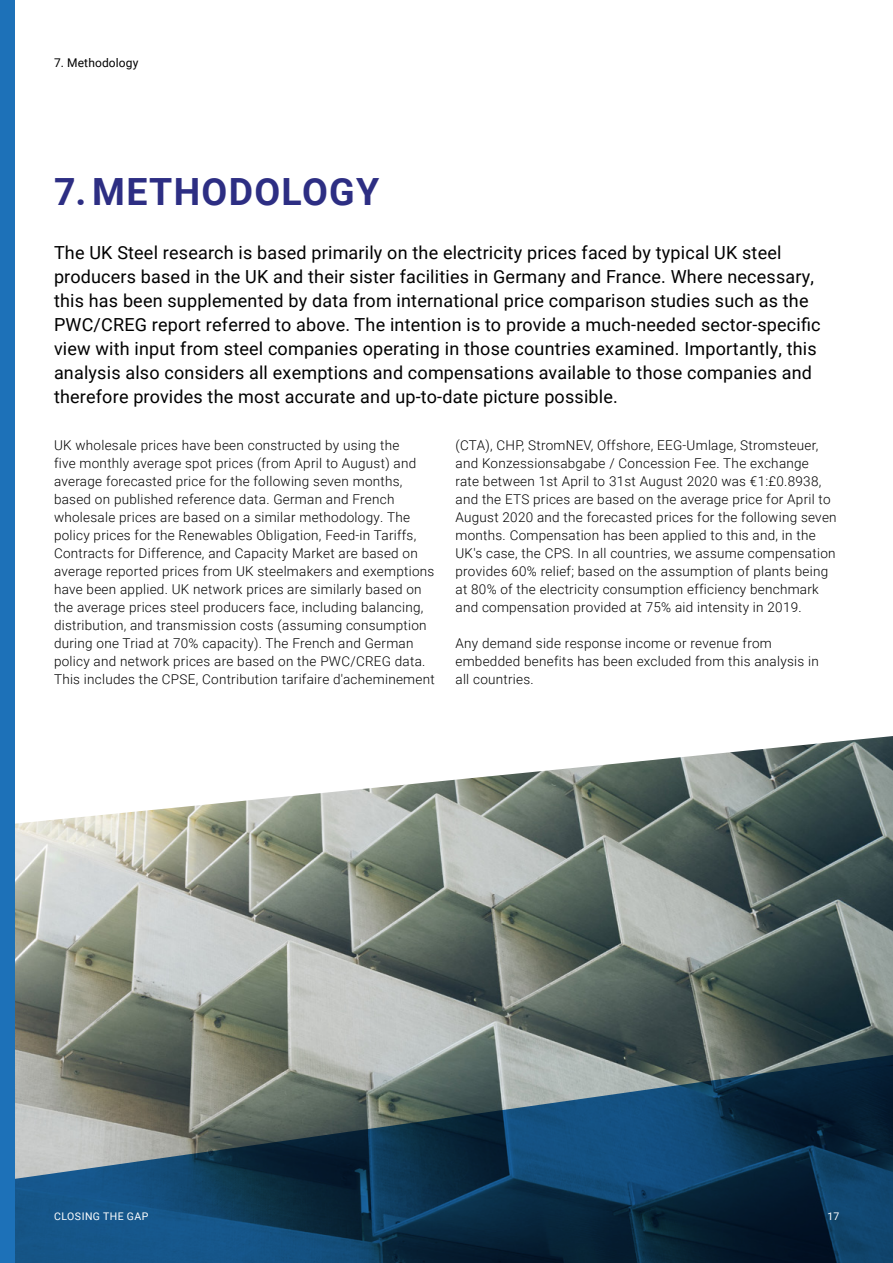
<style>
.page{position:relative;width:893px;height:1263px;background:#fff}
.page>*{position:absolute;margin:0;border:0;box-sizing:border-box;transform-origin:0 0}
.t1{font:700 37.5px "Roboto";letter-spacing:.035em;color:#2d2e83}
.t2{font:18px/24px "Roboto";letter-spacing:.01em;color:#000}
.t3{font:300 13.5px/18px "Roboto";letter-spacing:.02em;color:#000}
.t4{font:12px "Roboto";letter-spacing:.01em;color:#000}
.t5{font:10.5px "Roboto";letter-spacing:.045em;color:#fff}
</style>
<div class="page">
<img style="left:14px;top:736px;width:879px;height:283px">
<svg style="left:14px;top:1019px;width:879px;height:244px;background:#385565"></svg>
<div style="left:0;top:0;width:14px;height:1263px;background:#1d71b8"></div>
<p class="t4" style="left:54px;top:54px;width:86px">7. Methodology</p>
<h1 class="t1" style="left:54px;top:166px;width:327px">7. METHODOLOGY</h1>
<p class="t2" style="left:54px;top:240px;width:768px">The UK Steel research is based primarily on the electricity prices faced by typical UK steel producers based in the UK and their sister facilities in Germany and France. Where necessary, this has been supplemented by data from international price comparison studies such as the PWC/CREG report referred to above. The intention is to provide a much-needed sector-specific view with input from steel companies operating in those countries examined. Importantly, this analysis also considers all exemptions and compensations available to those companies and therefore provides the most accurate and up-to-date picture possible.</p>
<p class="t3" style="left:54px;top:436px;width:382px">UK wholesale prices have been constructed by using the<br>five monthly average spot prices (from April to August) and average forecasted price for the following seven months, based on published reference data. German and French wholesale prices are based on a similar methodology. The policy prices for the Renewables Obligation, Feed-in Tariffs, Contracts for Difference, and Capacity Market are based on average reported prices from UK steelmakers and exemptions have been applied. UK network prices are similarly based on the average prices steel producers face, including balancing, distribution, and transmission costs (assuming consumption during one Triad at 70% capacity). The French and German policy and network prices are based on the PWC/CREG data.<br>This includes the CPSE, Contribution tarifaire d'acheminement</p>
<p class="t3" style="left:455px;top:436px;width:383px">(CTA), CHP, StromNEV, Offshore, EEG-Umlage, Stromsteuer, and Konzessionsabgabe / Concession Fee. The exchange<br>rate between 1st April to 31st August 2020 was €1:£0.8938, and the ETS prices are based on the average price for April to August 2020 and the forecasted prices for the following seven months. Compensation has been applied to this and, in the UK's case, the CPS. In all countries, we assume compensation provides 60% relief; based on the assumption of plants being at 80% of the electricity consumption efficiency benchmark and compensation provided at 75% aid intensity in 2019.</p>
<p class="t3" style="left:455px;top:634px;width:365px">Any demand side response income or revenue from embedded benefits has been excluded from this analysis in all countries.</p>
<p class="t5" style="left:54px;top:1209px;width:96px">CLOSING THE GAP</p>
<p class="t5" style="left:827px;top:1209px;width:13px">17</p>
</div>
